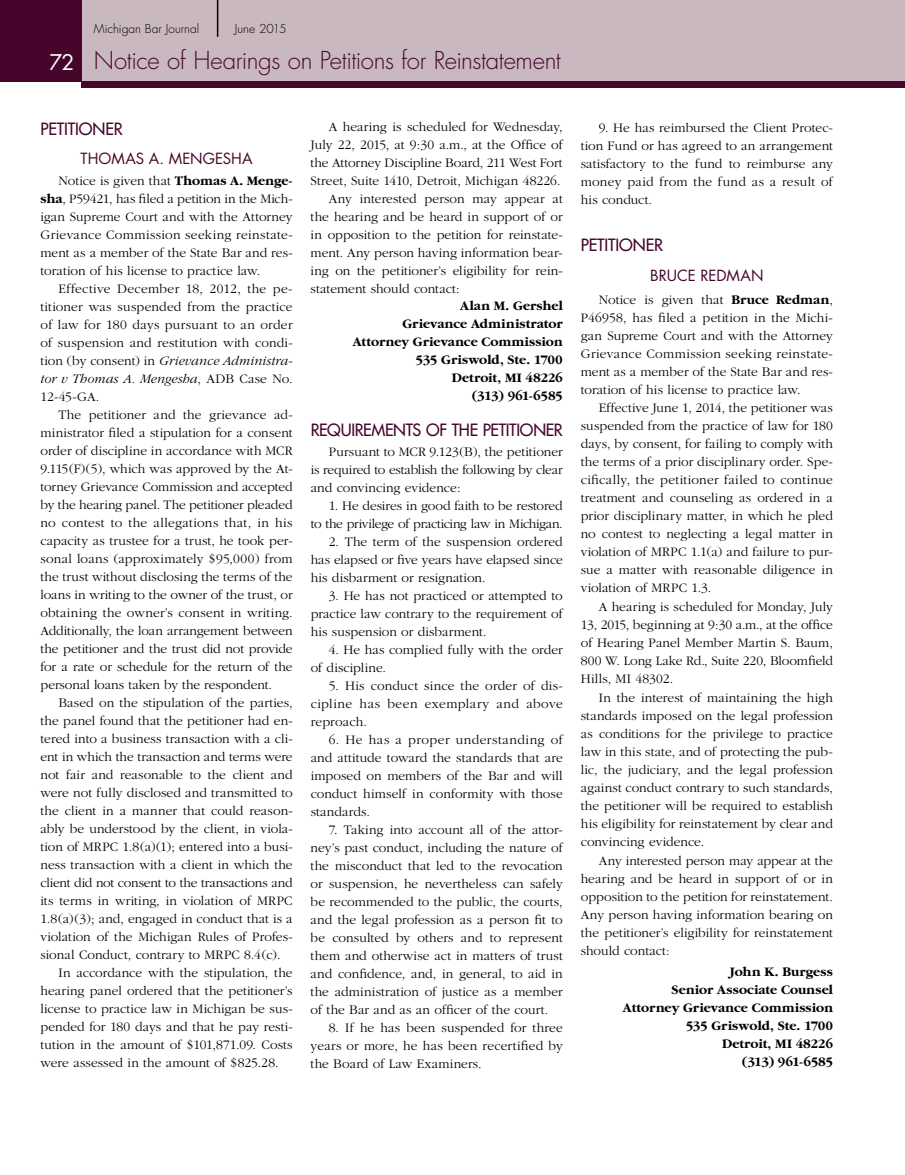
<style>
.page{position:relative;width:905px;height:1175px;background:#fff}
.page>*{position:absolute;margin:0;border:0;box-sizing:border-box;transform-origin:0 0}
.t1{font:300 24px "Futura";letter-spacing:-.02em;color:#46062c}
.t2{font:16.5px "Futura";letter-spacing:-.015em;color:#46062c}
.t3{font:15px "Futura";color:#46062c}
.t4{font:300 13.5px/18px "Garamond";letter-spacing:.005em;color:#000;text-align:justify}
.t5{font:700 13.5px/18px "Garamond";letter-spacing:.005em;color:#000;text-align:right}
.t6{font:300 13.5px/18px "Garamond";letter-spacing:-.015em;color:#000;text-align:right}
.t7{font:300 12px "Futura";color:#000}
.s1{font-weight:400;font-size:21px;color:#fff}
.s2{font-weight:700}
.s3{font-style:italic}
</style>
<div class="page">
<div style="left:82px;top:0;width:822px;height:82px;background:#c9b8bf"></div>
<div style="left:82px;top:82px;width:822px;height:6px;background:#46062c"></div>
<div style="left:0;top:0;width:82px;height:82px;background:#46062c"></div>
<hr style="left:217px;top:0;width:1px;height:37px;background:#000">
<p class="t7" style="left:94px;top:21px;width:107px">Michigan Bar Journal</p>
<p class="t7" style="left:235px;top:21px;width:53px">June 2015</p>
<h1 class="t1" style="left:49px;top:45px;width:513px"><span class="s1">72</span> Notice of Hearings on Petitions for Reinstatement</h1>
<p class="t2" style="left:40px;top:118px;width:84px">PETITIONER</p>
<p class="t3" style="left:81px;top:148px;width:173px">THOMAS A. MENGESHA</p>
<p class="t4" style="left:40px;top:172px;width:254px;text-indent:18px">Notice is given that <span class="s2">Thomas A. Menge&shy;sha</span>, P59421, has filed a petition in the Mich&shy;igan Supreme Court and with the Attorney Grievance Commission seeking reinstate&shy;ment as a member of the State Bar and res&shy;toration of his license to practice law.</p>
<p class="t4" style="left:40px;top:280px;width:254px;text-indent:18px">Effective December 18, 2012, the pe&shy;titioner was suspended from the practice of law for 180 days pursuant to an order of suspension and restitution with condi&shy;tion (by consent) in <span class="s3">Grievance Administra&shy;tor v Thomas A. Mengesha</span>, ADB Case No.<br>12-45-GA.</p>
<p class="t4" style="left:40px;top:406px;width:254px;text-indent:18px">The petitioner and the grievance ad&shy;ministrator filed a stipulation for a consent order of discipline in accordance with MCR 9.115(F)(5), which was approved by the At&shy;torney Grievance Commission and accepted by the hearing panel. The petitioner pleaded no contest to the allegations that, in his capacity as trustee for a trust, he took per&shy;sonal loans (approximately $95,000) from the trust without disclosing the terms of the loans in writing to the owner of the trust, or obtaining the owner’s consent in writing.<br>Additionally, the loan arrangement between the petitioner and the trust did not provide for a rate or schedule for the return of the personal loans taken by the respondent.</p>
<p class="t4" style="left:58px;top:694px;width:236px">Based on the stipulation of the parties,</p>
<p class="t4" style="left:40px;top:712px;width:254px">the panel found that the petitioner had en-</p>
<p class="t4" style="left:40px;top:730px;width:254px">tered into a business transaction with a cli-</p>
<p class="t4" style="left:40px;top:748px;width:254px">ent in which the transaction and terms were</p>
<p class="t4" style="left:40px;top:766px;width:254px">not fair and reasonable to the client and</p>
<p class="t4" style="left:40px;top:784px;width:254px">were not fully disclosed and transmitted to</p>
<p class="t4" style="left:40px;top:802px;width:254px">the client in a manner that could reason-</p>
<p class="t4" style="left:40px;top:820px;width:254px">ably be understood by the client, in viola-</p>
<p class="t4" style="left:40px;top:838px;width:254px">tion of MRPC 1.8(a)(1); entered into a busi-</p>
<p class="t4" style="left:40px;top:856px;width:254px">ness transaction with a client in which the</p>
<p class="t6" style="left:40px;top:874px;width:253px">client did not consent to the transactions and</p>
<p class="t4" style="left:40px;top:892px;width:254px">its terms in writing, in violation of MRPC</p>
<p class="t4" style="left:40px;top:910px;width:254px">1.8(a)(3); and, engaged in conduct that is a</p>
<p class="t4" style="left:40px;top:928px;width:254px">violation of the Michigan Rules of Profes-</p>
<p class="t4" style="left:40px;top:946px;width:242px">sional Conduct, contrary to MRPC 8.4(c).</p>
<p class="t4" style="left:58px;top:964px;width:235px">In accordance with the stipulation, the</p>
<p class="t4" style="left:40px;top:982px;width:253px">hearing panel ordered that the petitioner’s</p>
<p class="t4" style="left:40px;top:1000px;width:254px">license to practice law in Michigan be sus-</p>
<p class="t4" style="left:40px;top:1018px;width:254px">pended for 180 days and that he pay resti-</p>
<p class="t4" style="left:40px;top:1036px;width:253px">tution in the amount of $101,871.09. Costs</p>
<p class="t4" style="left:40px;top:1054px;width:240px">were assessed in the amount of $825.28.</p>
<p class="t4" style="left:328px;top:118px;width:236px">A hearing is scheduled for Wednesday,</p>
<p class="t4" style="left:310px;top:136px;width:254px">July 22, 2015, at 9:30 a.m., at the Office of</p>
<p class="t4" style="left:310px;top:154px;width:253px">the Attorney Discipline Board, 211 West Fort</p>
<p class="t4" style="left:310px;top:172px;width:251px">Street, Suite 1410, Detroit, Michigan 48226.</p>
<p class="t4" style="left:328px;top:190px;width:236px">Any interested person may appear at</p>
<p class="t4" style="left:310px;top:208px;width:253px">the hearing and be heard in support of or</p>
<p class="t4" style="left:310px;top:226px;width:254px">in opposition to the petition for reinstate-</p>
<p class="t4" style="left:310px;top:244px;width:254px">ment. Any person having information bear-</p>
<p class="t4" style="left:310px;top:262px;width:254px">ing on the petitioner’s eligibility for rein-</p>
<p class="t4" style="left:310px;top:280px;width:150px">statement should contact:</p>
<p class="t5" style="left:353px;top:297px;width:211px">Alan M. Gershel<br>Grievance Administrator<br>Attorney Grievance Commission<br>535 Griswold, Ste. 1700<br>Detroit, MI 48226<br>(313) 961-6585</p>
<p class="t2" style="left:310px;top:419px;width:254px">REQUIREMENTS OF THE PETITIONER</p>
<p class="t4" style="left:311px;top:443px;width:254px;text-indent:18px">Pursuant to MCR 9.123(B), the petitioner is required to establish the following by clear and convincing evidence:</p>
<p class="t6" style="left:311px;top:497px;width:254px">1. He desires in good faith to be restored<br>to the privilege of practicing law in Michigan.</p>
<p class="t4" style="left:311px;top:533px;width:254px;text-indent:18px">2. The term of the suspension ordered has elapsed or five years have elapsed since his disbarment or resignation.</p>
<p class="t4" style="left:311px;top:587px;width:254px;text-indent:18px">3. He has not practiced or attempted to practice law contrary to the requirement of his suspension or disbarment.</p>
<p class="t4" style="left:311px;top:641px;width:253px;text-indent:18px">4. He has complied fully with the order of discipline.</p>
<p class="t4" style="left:311px;top:677px;width:254px;text-indent:18px">5. His conduct since the order of dis&shy;cipline has been exemplary and above reproach.</p>
<p class="t4" style="left:311px;top:731px;width:254px;text-indent:18px">6. He has a proper understanding of and attitude toward the standards that are imposed on members of the Bar and will conduct himself in conformity with those standards.</p>
<p class="t4" style="left:310px;top:821px;width:254px;text-indent:18px">7. Taking into account all of the attor&shy;ney’s past conduct, including the nature of the misconduct that led to the revocation or suspension, he nevertheless can safely be recommended to the public, the courts, and the legal profession as a person fit to be consulted by others and to represent them and otherwise act in matters of trust and confidence, and, in general, to aid in the administration of justice as a member of the Bar and as an officer of the court.</p>
<p class="t4" style="left:310px;top:1018px;width:254px;text-indent:18px">8. If he has been suspended for three years or more, he has been recertified by the Board of Law Examiners.</p>
<p class="t4" style="left:580px;top:119px;width:254px;text-indent:18px">9. He has reimbursed the Client Protec&shy;tion Fund or has agreed to an arrangement satisfactory to the fund to reimburse any money paid from the fund as a result of his conduct.</p>
<p class="t2" style="left:580px;top:234px;width:84px">PETITIONER</p>
<p class="t3" style="left:650px;top:265px;width:115px">BRUCE REDMAN</p>
<p class="t4" style="left:581px;top:290px;width:254px;text-indent:18px">Notice is given that <span class="s2">Bruce Redman</span>, P46958, has filed a petition in the Michi&shy;gan Supreme Court and with the Attorney Grievance Commission seeking reinstate&shy;ment as a member of the State Bar and res&shy;toration of his license to practice law.</p>
<p class="t4" style="left:581px;top:399px;width:254px;text-indent:18px">Effective June 1, 2014, the petitioner was suspended from the practice of law for 180 days, by consent, for failing to comply with the terms of a prior disciplinary order. Spe&shy;cifically, the petitioner failed to continue treatment and counseling as ordered in a prior disciplinary matter, in which he pled no contest to neglecting a legal matter in violation of MRPC 1.1(a) and failure to pur&shy;sue a matter with reasonable diligence in violation of MRPC 1.3.</p>
<p class="t4" style="left:581px;top:598px;width:254px;text-indent:18px">A hearing is scheduled for Monday, July 13, 2015, beginning at 9:30 a.m., at the office of Hearing Panel Member Martin S. Baum, 800 W. Long Lake Rd., Suite 220, Bloomfield Hills, MI 48302.</p>
<p class="t4" style="left:581px;top:689px;width:254px;text-indent:18px">In the interest of maintaining the high standards imposed on the legal profession as conditions for the privilege to practice law in this state, and of protecting the pub&shy;lic, the judiciary, and the legal profession against conduct contrary to such standards, the petitioner will be required to establish his eligibility for reinstatement by clear and convincing evidence.</p>
<p class="t4" style="left:581px;top:851px;width:254px;text-indent:18px">Any interested person may appear at the hearing and be heard in support of or in opposition to the petition for reinstatement.<br>Any person having information bearing on the petitioner’s eligibility for reinstatement should contact:</p>
<p class="t5" style="left:623px;top:962px;width:211px">John K. Burgess<br>Senior Associate Counsel<br>Attorney Grievance Commission<br>535 Griswold, Ste. 1700<br>Detroit, MI 48226<br>(313) 961-6585</p>
</div>
